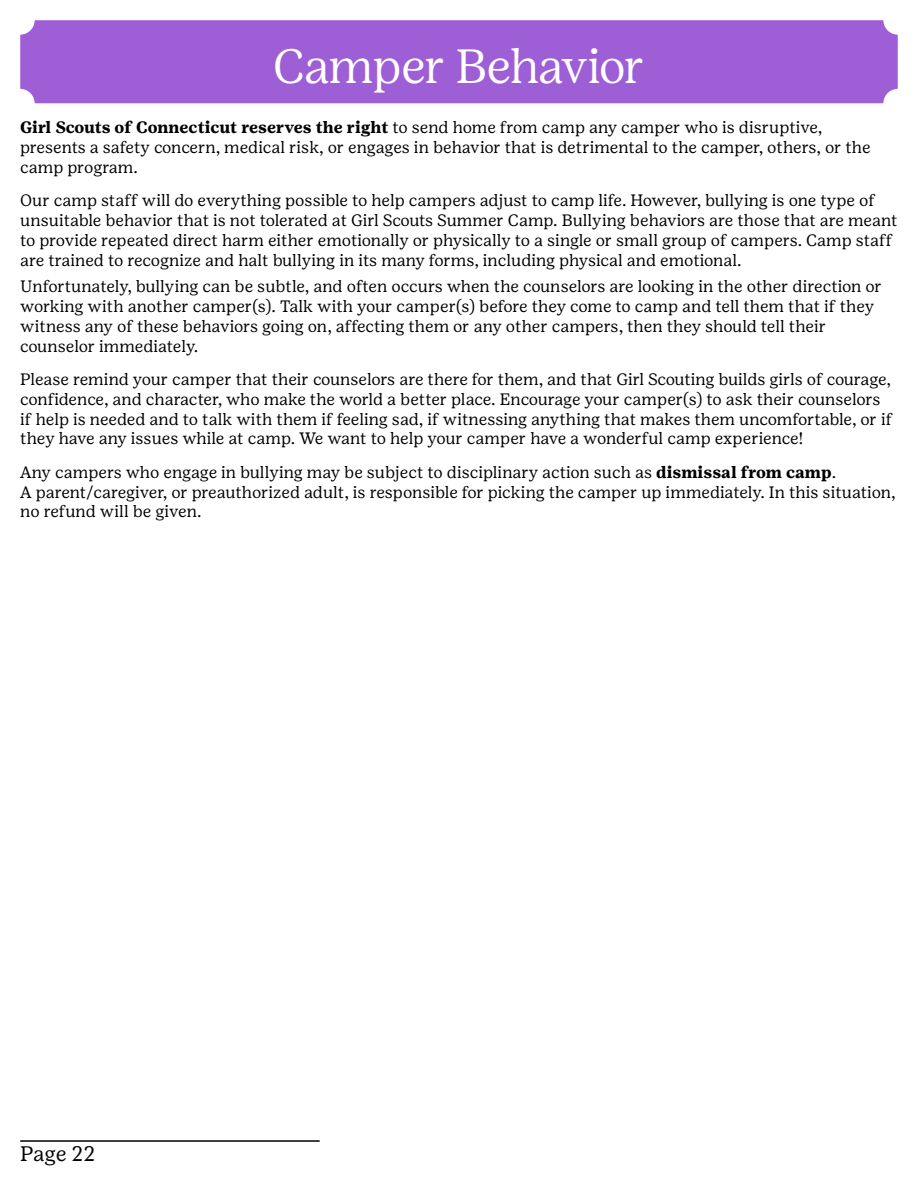
<style>
.page{position:relative;width:918px;height:1188px;background:#fff}
.page>*{position:absolute;margin:0;border:0;box-sizing:border-box;transform-origin:0 0}
.t1{font:300 48px "Girl Scout Display";color:#fff}
.t2{font:21px "Girl Scout Text";letter-spacing:-.01em;color:#000}
.UPDATED_BASIC_BODY{font:16.5px/19.8px "Girl Scout Text";color:#000}
.s1{font-weight:700}
</style>
<div class="page">
<hr style="left:20px;top:1140px;width:300px;height:2px;background:#000">
<div style="left:20px;top:20px;width:878px;height:83px;background:#9e5fd6"></div>
<p class="t1" style="left:273px;top:37px;width:373px">Camper Behavior</p>
<p class="UPDATED_BASIC_BODY" style="left:20px;top:118px;width:804px"><span class="s1">Girl Scouts of Connecticut reserves the right</span> to send home from camp any camper who is disruptive,</p>
<p class="UPDATED_BASIC_BODY" style="left:20px;top:137px;width:852px">presents a safety concern, medical risk, or engages in behavior that is detrimental to the camper, others, or the camp program.</p>
<p class="UPDATED_BASIC_BODY" style="left:20px;top:190px;width:879px">Our camp staff will do everything possible to help campers adjust to camp life. However, bullying is one type of unsuitable behavior that is not tolerated at Girl Scouts Summer Camp. Bullying behaviors are those that are meant to provide repeated direct harm either emotionally or physically to a single or small group of campers. Camp staff are trained to recognize and halt bullying in its many forms, including physical and emotional.</p>
<p class="UPDATED_BASIC_BODY" style="left:20px;top:276px;width:863px">Unfortunately, bullying can be subtle, and often occurs when the counselors are looking in the other direction or working with another camper(s). Talk with your camper(s) before they come to camp and tell them that if they witness any of these behaviors going on, affecting them or any other campers, then they should tell their</p>
<p class="UPDATED_BASIC_BODY" style="left:20px;top:336px;width:180px">counselor immediately.</p>
<p class="UPDATED_BASIC_BODY" style="left:20px;top:369px;width:874px">Please remind your camper that their counselors are there for them, and that Girl Scouting builds girls of courage, confidence, and character, who make the world a better place. Encourage your camper(s) to ask their counselors if help is needed and to talk with them if feeling sad, if witnessing anything that makes them uncomfortable, or if they have any issues while at camp. We want to help your camper have a wonderful camp experience!</p>
<p class="UPDATED_BASIC_BODY" style="left:20px;top:462px;width:817px">Any campers who engage in bullying may be subject to disciplinary action such as <span class="s1">dismissal from camp</span>.</p>
<p class="UPDATED_BASIC_BODY" style="left:20px;top:482px;width:877px">A parent/caregiver, or preauthorized adult, is responsible for picking the camper up immediately. In this situation, no refund will be given.</p>
<p class="t2" style="left:20px;top:1141px;width:77px">Page 22</p>
</div>
